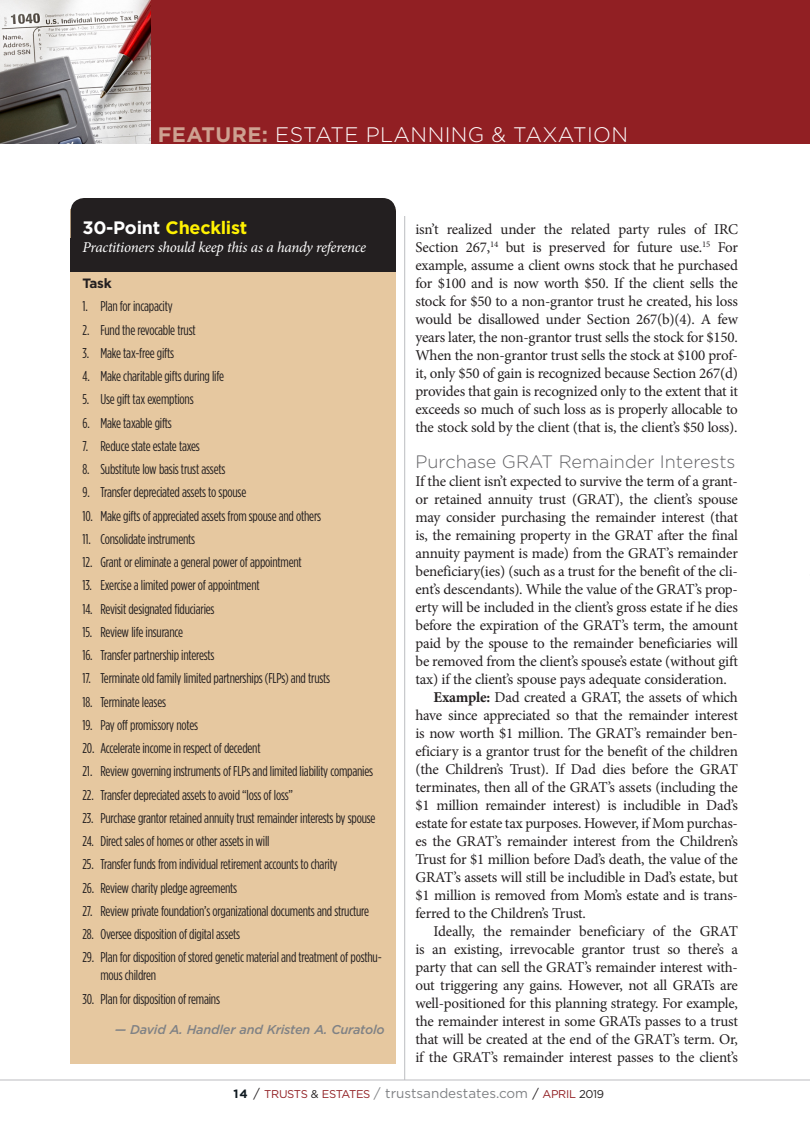
<style>
.page{position:relative;width:810px;height:1134px;background:#fff}
.page>*{position:absolute;margin:0;border:0;box-sizing:border-box;transform-origin:0 0}
.t1{font:300 21px "Gotham";letter-spacing:.02em;color:#fff}
.Subhead{font:300 18px "Gotham";color:#636366}
.BODY__NO_INDENT{font:700 18px "Gotham";letter-spacing:-.015em;color:#fff101}
.BODY__Minion{font:15px/18px "Minion Pro";letter-spacing:-.015em;color:#231f20;text-align:justify}
.BODY__NO_INDENT-2{font:15px/18px "Minion Pro";letter-spacing:-.015em;color:#231f20;text-align:justify}
.BODY__NO_INDENT-3{font:italic 15px "Minion Pro";letter-spacing:-.02em;color:#fff}
.body_bulletted{font:14.25px/18px "Gotham Condensed";letter-spacing:-.015em;color:#231f20}
.t2{font:13.5px "Gotham";color:#808285}
.BODY__NO_INDENT-4{font:700 13.5px "Gotham";color:#231f20}
.Box_SignOff{font:italic 500 12.75px "Gotham";letter-spacing:-.015em;color:#808285}
.s1{font-weight:700;color:#cea191}
.s2{color:#fff}
.s3{font-weight:700}
.s4{font-weight:700;font-size:12px;color:#101a21}
.s5{font-size:12.75px;color:#231f20}
.s6{font-size:11.25px;color:#911f23}
.s7{font-size:11.25px;color:#231f20}
</style>
<div class="page">
<div style="left:0;top:0;width:810px;height:144px;background:#911f23"></div>
<img style="left:0;top:0;width:150px;height:144px">
<hr style="left:0;top:1080px;width:810px;height:1px;background:#bcbdc0">
<hr style="left:404px;top:216px;width:1px;height:864px;background:#bcbdc0">
<div style="left:71px;top:209px;width:325px;height:855px;background:#e6c8a0"></div>
<div style="left:71px;top:238px;width:325px;height:34px;background:#231f20"></div>
<div style="left:71px;top:198px;width:325px;height:68px;background:#231f20;border-radius:14px"></div>
<p class="t1" style="left:158px;top:121px;width:472px"><span class="s1">FEATURE:</span> ESTATE PLANNING &amp; TAXATION</p>
<p class="BODY__NO_INDENT" style="left:82px;top:216px;width:166px"><span class="s2">30-Point</span> Checklist</p>
<p class="BODY__NO_INDENT-3" style="left:82px;top:237px;width:285px">Practitioners should keep this as a handy reference</p>
<p class="BODY__NO_INDENT-4" style="left:82px;top:274px;width:31px">Task</p>
<p class="body_bulletted" style="left:82px;top:297px;width:92px">1. Plan for incapacity</p>
<p class="body_bulletted" style="left:82px;top:320px;width:115px">2. Fund the revocable trust</p>
<p class="body_bulletted" style="left:82px;top:344px;width:93px">3. Make tax-free gifts</p>
<p class="body_bulletted" style="left:82px;top:367px;width:143px">4. Make charitable gifts during life</p>
<p class="body_bulletted" style="left:82px;top:390px;width:113px">5. Use gift tax exemptions</p>
<p class="body_bulletted" style="left:82px;top:413px;width:91px">6. Make taxable gifts</p>
<p class="body_bulletted" style="left:82px;top:437px;width:119px">7. Reduce state estate taxes</p>
<p class="body_bulletted" style="left:82px;top:460px;width:144px">8. Substitute low basis trust assets</p>
<p class="body_bulletted" style="left:82px;top:483px;width:165px">9. Transfer depreciated assets to spouse</p>
<p class="body_bulletted" style="left:82px;top:506px;width:240px">10. Make gifts of appreciated assets from spouse and others</p>
<p class="body_bulletted" style="left:82px;top:530px;width:114px">11. Consolidate instruments</p>
<p class="body_bulletted" style="left:82px;top:553px;width:221px">12. Grant or eliminate a general power of appointment</p>
<p class="body_bulletted" style="left:82px;top:576px;width:179px">13. Exercise a limited power of appointment</p>
<p class="body_bulletted" style="left:82px;top:599px;width:134px">14. Revisit designated fiduciaries</p>
<p class="body_bulletted" style="left:82px;top:623px;width:102px">15. Review life insurance</p>
<p class="body_bulletted" style="left:82px;top:646px;width:134px">16. Transfer partnership interests</p>
<p class="body_bulletted" style="left:82px;top:669px;width:249px">17. Terminate old family limited partnerships (FLPs) and trusts</p>
<p class="body_bulletted" style="left:82px;top:692px;width:85px">18. Terminate leases</p>
<p class="body_bulletted" style="left:82px;top:716px;width:117px">19. Pay off promissory notes</p>
<p class="body_bulletted" style="left:82px;top:739px;width:180px">20. Accelerate income in respect of decedent</p>
<p class="body_bulletted" style="left:82px;top:762px;width:292px">21. Review governing instruments of FLPs and limited liability companies</p>
<p class="body_bulletted" style="left:82px;top:785px;width:212px">22. Transfer depreciated assets to avoid “loss of loss”</p>
<p class="body_bulletted" style="left:82px;top:809px;width:295px">23. Purchase grantor retained annuity trust remainder interests by spouse</p>
<p class="body_bulletted" style="left:82px;top:832px;width:189px">24. Direct sales of homes or other assets in will</p>
<p class="body_bulletted" style="left:82px;top:855px;width:257px">25. Transfer funds from individual retirement accounts to charity</p>
<p class="body_bulletted" style="left:82px;top:878px;width:156px">26. Review charity pledge agreements</p>
<p class="body_bulletted" style="left:82px;top:902px;width:288px">27. Review private foundation’s organizational documents and structure</p>
<p class="body_bulletted" style="left:82px;top:925px;width:159px">28. Oversee disposition of digital assets</p>
<p class="body_bulletted" style="left:100px;top:948px;width:283px;text-indent:-18px">29. Plan for disposition of stored genetic material and treatment of posthu&shy;mous children</p>
<p class="body_bulletted" style="left:82px;top:989px;width:139px">30. Plan for disposition of remains</p>
<p class="Box_SignOff" style="left:115px;top:1022px;width:272px">— David A. Handler and Kristen A. Curatolo</p>
<p class="BODY__Minion" style="left:416px;top:220px;width:324px">isn’t realized under the related party rules of IRC Section 267,<sup>14</sup> but is preserved for future use.<sup>15</sup> For example, assume a client owns stock that he purchased for $100 and is now worth $50. If the client sells the stock for $50 to a non-grantor trust he created, his loss would be disallowed under Section 267(b)(4). A few years later, the non-grantor trust sells the stock for $150.<br>When the non-grantor trust sells the stock at $100 prof&shy;it, only $50 of gain is recognized because Section 267(d) provides that gain is recognized only to the extent that it exceeds so much of such loss as is properly allocable to the stock sold by the client (that is, the client’s $50 loss).</p>
<p class="Subhead" style="left:416px;top:450px;width:322px">Purchase GRAT Remainder Interests</p>
<p class="BODY__NO_INDENT-2" style="left:416px;top:472px;width:324px">If the client isn’t expected to survive the term of a grant&shy;or retained annuity trust (GRAT), the client’s spouse may consider purchasing the remainder interest (that is, the remaining property in the GRAT after the final annuity payment is made) from the GRAT’s remainder beneficiary(ies) (such as a trust for the benefit of the cli&shy;ent’s descendants). While the value of the GRAT’s prop&shy;erty will be included in the client’s gross estate if he dies before the expiration of the GRAT’s term, the amount paid by the spouse to the remainder beneficiaries will be removed from the client’s spouse’s estate (without gift tax) if the client’s spouse pays adequate consideration.</p>
<p class="BODY__Minion" style="left:416px;top:688px;width:324px;text-indent:18px"><span class="s3">Example:</span> Dad created a GRAT, the assets of which have since appreciated so that the remainder interest is now worth $1 million. The GRAT’s remainder ben&shy;eficiary is a grantor trust for the benefit of the children (the Children’s Trust). If Dad dies before the GRAT terminates, then all of the GRAT’s assets (including the $1 million remainder interest) is includible in Dad’s estate for estate tax purposes. However, if Mom purchas&shy;es the GRAT’s remainder interest from the Children’s Trust for $1 million before Dad’s death, the value of the GRAT’s assets will still be includible in Dad’s estate, but $1 million is removed from Mom’s estate and is trans&shy;ferred to the Children’s Trust.</p>
<p class="BODY__Minion" style="left:416px;top:922px;width:324px;text-indent:18px">Ideally, the remainder beneficiary of the GRAT is an existing, irrevocable grantor trust so there’s a party that can sell the GRAT’s remainder interest with&shy;out triggering any gains. However, not all GRATs are well-positioned for this planning strategy. For example, the remainder interest in some GRATs passes to a trust that will be created at the end of the GRAT’s term. Or, if the GRAT’s remainder interest passes to the client’s</p>
<p class="t2" style="left:234px;top:1085px;width:372px"><span class="s4">14</span> <span class="s5">/</span> <span class="s6">TRUSTS</span> <span class="s7">&amp;</span> <span class="s6">ESTATES</span> / trustsandestates.com <span class="s5">/</span> <span class="s6">APRIL</span> <span class="s7">2019</span></p>
</div>
